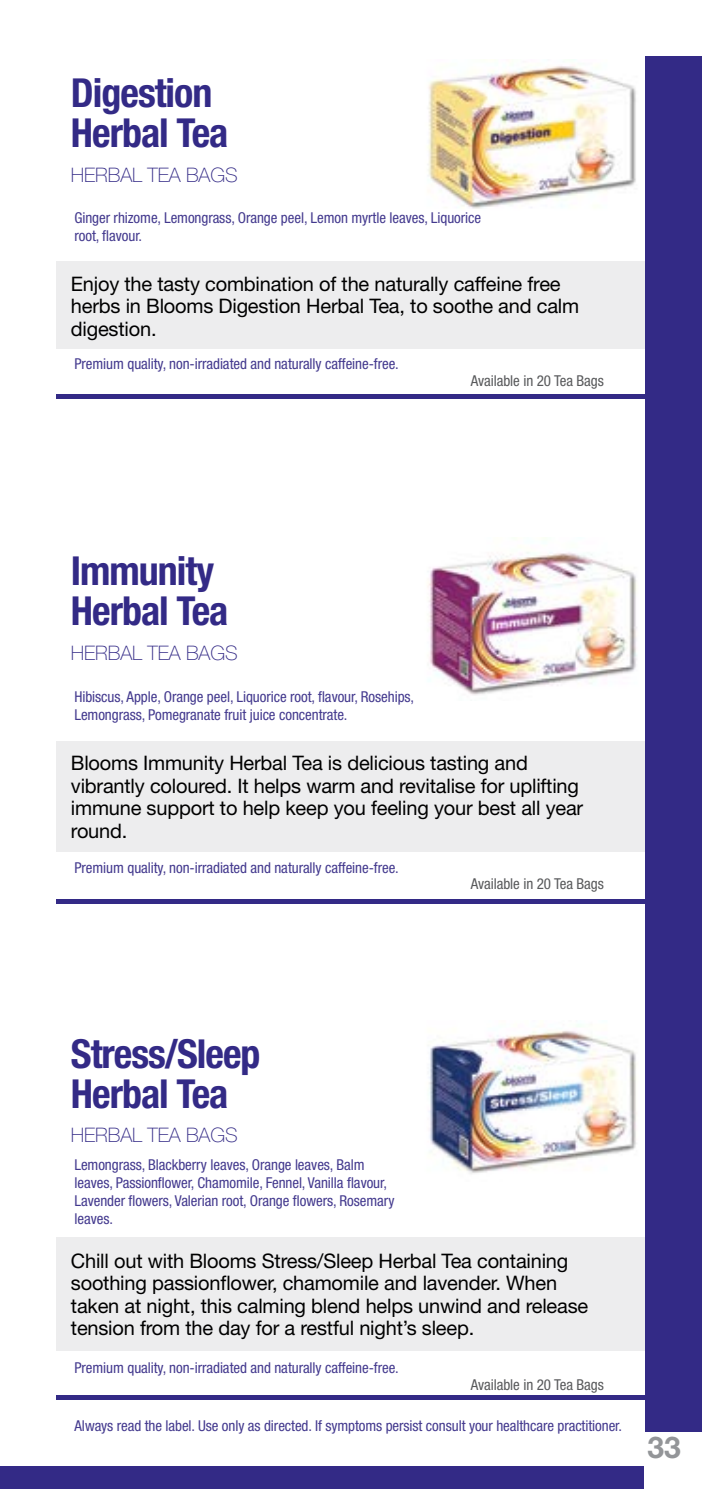
<style>
.page{position:relative;width:702px;height:1489px;background:#fff}
.page>*{position:absolute;margin:0;border:0;box-sizing:border-box;transform-origin:0 0}
.t1{font:700 condensed 40px/40px "Helvetica Neue LT Std";letter-spacing:-.025em;color:#332a86}
.t2{font:700 30px "Helvetica Neue LT Std";color:#939598}
.t3{font:20px/22.5px "Helvetica Neue LT Std";letter-spacing:-.01em;color:#000}
.t4{font:100 20px "Helvetica Neue LT Std";letter-spacing:-.005em;color:#332a86}
.t5{font:condensed 15px/18px "Helvetica Neue LT Std";letter-spacing:-.005em;color:#43398e}
.t6{font:condensed 15px "Helvetica Neue LT Std";letter-spacing:-.005em;color:#58595b}
</style>
<div class="page">
<div style="left:0;top:1465px;width:643px;height:23px;background:#332a86"></div>
<div style="left:57px;top:261px;width:588px;height:87px;background:#ededee"></div>
<img style="left:427px;top:66px;width:209px;height:143px">
<img style="left:428px;top:537px;width:209px;height:158px">
<img style="left:429px;top:1024px;width:208px;height:150px">
<div style="left:57px;top:741px;width:588px;height:110px;background:#ededee"></div>
<div style="left:57px;top:1237px;width:588px;height:113px;background:#ededee"></div>
<hr style="left:57px;top:394px;width:588px;height:4px;background:#332a86">
<div style="left:57px;top:899px;width:588px;height:5px;background:#332a86"></div>
<hr style="left:57px;top:1395px;width:588px;height:4px;background:#332a86">
<div style="left:645px;top:57px;width:57px;height:1374px;background:#332a86"></div>
<h1 class="t1" style="left:71px;top:72px;width:159px">Digestion<br>Herbal Tea</h1>
<h3 class="t4" style="left:71px;top:163px;width:168px">HERBAL TEA BAGS</h3>
<p class="t5" style="left:74px;top:209px;width:408px">Ginger rhizome, Lemongrass, Orange peel, Lemon myrtle leaves, Liquorice root, flavour.</p>
<h3 class="t3" style="left:71px;top:272px;width:509px">Enjoy the tasty combination of the naturally caffeine free herbs in Blooms Digestion Herbal Tea, to soothe and calm digestion.</h3>
<p class="t5" style="left:74px;top:355px;width:326px">Premium quality, non-irradiated and naturally caffeine-free.</p>
<p class="t6" style="left:471px;top:372px;width:135px">Available in 20 Tea Bags</p>
<h1 class="t1" style="left:71px;top:550px;width:159px">Immunity<br>Herbal Tea</h1>
<h3 class="t4" style="left:71px;top:641px;width:168px">HERBAL TEA BAGS</h3>
<p class="t5" style="left:74px;top:687px;width:341px">Hibiscus, Apple, Orange peel, Liquorice root, flavour, Rosehips,<br>Lemongrass, Pomegranate fruit juice concentrate.</p>
<h3 class="t3" style="left:71px;top:751px;width:514px">Blooms Immunity Herbal Tea is delicious tasting and vibrantly coloured. It helps warm and revitalise for uplifting immune support to help keep you feeling your best all year round.</h3>
<p class="t5" style="left:74px;top:858px;width:326px">Premium quality, non-irradiated and naturally caffeine-free.</p>
<p class="t6" style="left:471px;top:875px;width:135px">Available in 20 Tea Bags</p>
<h1 class="t1" style="left:71px;top:1033px;width:191px">Stress/Sleep<br>Herbal Tea</h1>
<h3 class="t4" style="left:71px;top:1123px;width:168px">HERBAL TEA BAGS</h3>
<p class="t5" style="left:74px;top:1155px;width:321px">Lemongrass, Blackberry leaves, Orange leaves, Balm leaves, Passionflower, Chamomile, Fennel, Vanilla flavour, Lavender flowers, Valerian root, Orange flowers, Rosemary leaves.</p>
<h3 class="t3" style="left:71px;top:1248px;width:519px">Chill out with Blooms Stress/Sleep Herbal Tea containing soothing passionflower, chamomile and lavender. When taken at night, this calming blend helps unwind and release tension from the day for a restful night’s sleep.</h3>
<p class="t5" style="left:74px;top:1358px;width:326px">Premium quality, non-irradiated and naturally caffeine-free.</p>
<p class="t6" style="left:471px;top:1375px;width:135px">Available in 20 Tea Bags</p>
<p class="t5" style="left:74px;top:1416px;width:549px">Always read the label. Use only as directed. If symptoms persist consult your healthcare practitioner.</p>
<h2 class="t2" style="left:647px;top:1428px;width:35px">33</h2>
</div>
